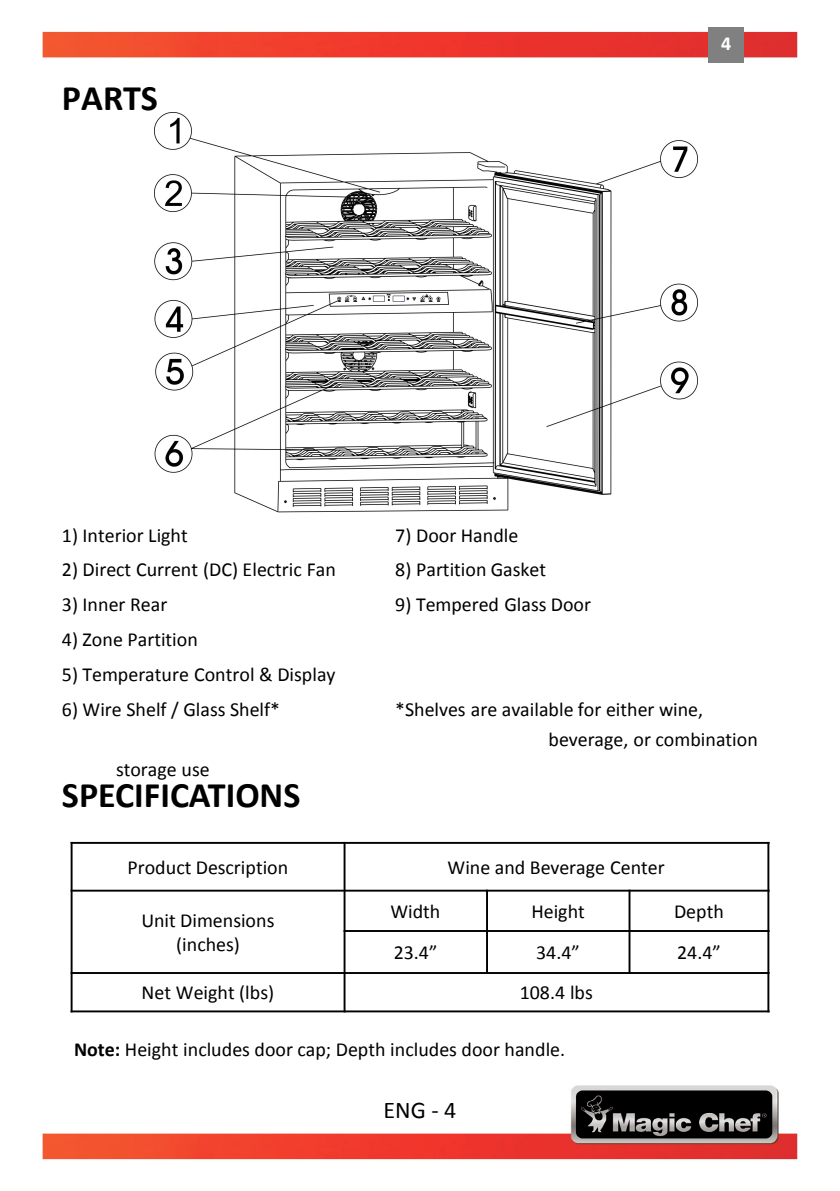
<style>
.page{position:relative;width:840px;height:1191px;background:#fff}
.page>*{position:absolute;margin:0;border:0;box-sizing:border-box;transform-origin:0 0}
.t1{font:700 36px "Calibri";color:#000}
.t2{font:24px "Calibri";color:#000}
.t3{font:20px/30px "Calibri";color:#000}
.t4{font:700 20px "Calibri";color:#fff}
.s1{font-weight:700}
</style>
<div class="page">
<img style="left:42px;top:27px;width:756px;height:1133px">
<div style="left:708px;top:27px;width:35px;height:36px;background:#808080"></div>
<hr style="left:343px;top:842px;width:2px;height:170px;background:#000">
<hr style="left:486px;top:889px;width:1px;height:85px;background:#000">
<hr style="left:628px;top:889px;width:2px;height:85px;background:#000">
<hr style="left:71px;top:889px;width:698px;height:2px;background:#000">
<hr style="left:343px;top:930px;width:426px;height:2px;background:#000">
<hr style="left:71px;top:972px;width:698px;height:2px;background:#000">
<hr style="left:71px;top:842px;width:1px;height:170px;background:#000">
<hr style="left:767px;top:842px;width:1px;height:170px;background:#000">
<hr style="left:71px;top:842px;width:698px;height:2px;background:#000">
<hr style="left:71px;top:1010px;width:698px;height:2px;background:#000">
<img style="left:154px;top:113px;width:542px;height:401px">
<h1 class="t1" style="left:62px;top:76px;width:97px">PARTS</h1>
<p class="t4" style="left:720px;top:31px;width:12px">4</p>
<p class="t3" style="left:62px;top:519px;width:127px">1) Interior Light</p>
<p class="t3" style="left:395px;top:519px;width:125px">7) Door Handle</p>
<p class="t3" style="left:62px;top:554px;width:275px">2) Direct Current (DC) Electric Fan</p>
<p class="t3" style="left:395px;top:554px;width:152px">8) Partition Gasket</p>
<p class="t3" style="left:62px;top:588px;width:107px">3) Inner Rear</p>
<p class="t3" style="left:395px;top:588px;width:197px">9) Tempered Glass Door</p>
<p class="t3" style="left:62px;top:623px;width:137px">4) Zone Partition</p>
<p class="t3" style="left:62px;top:658px;width:275px">5) Temperature Control &amp; Display</p>
<p class="t3" style="left:62px;top:693px;width:219px">6) Wire Shelf / Glass Shelf*</p>
<p class="t3" style="left:548px;top:693px;width:211px;text-indent:-153px">*Shelves are available for either wine, beverage, or combination</p>
<p class="t3" style="left:116px;top:753px;width:95px">storage use</p>
<h1 class="t1" style="left:62px;top:772px;width:240px">SPECIFICATIONS</h1>
<p class="t3" style="left:127px;top:851px;width:162px">Product Description</p>
<p class="t3" style="left:447px;top:851px;width:218px">Wine and Beverage Center</p>
<p class="t3" style="left:141px;top:907px;width:134px;line-height:24px;text-align:center">Unit Dimensions (inches)</p>
<p class="t3" style="left:390px;top:895px;width:51px">Width</p>
<p class="t3" style="left:531px;top:895px;width:55px">Height</p>
<p class="t3" style="left:673px;top:895px;width:51px">Depth</p>
<p class="t3" style="left:393px;top:936px;width:45px">23.4”</p>
<p class="t3" style="left:536px;top:936px;width:45px">34.4”</p>
<p class="t3" style="left:676px;top:936px;width:45px">24.4”</p>
<p class="t3" style="left:141px;top:976px;width:134px">Net Weight (lbs)</p>
<p class="t3" style="left:519px;top:976px;width:75px">108.4 lbs</p>
<p class="t3" style="left:74px;top:1033px;width:492px"><span class="s1">Note:</span> Height includes door cap; Depth includes door handle.</p>
<p class="t2" style="left:383px;top:1095px;width:74px">ENG - 4</p>
</div>
